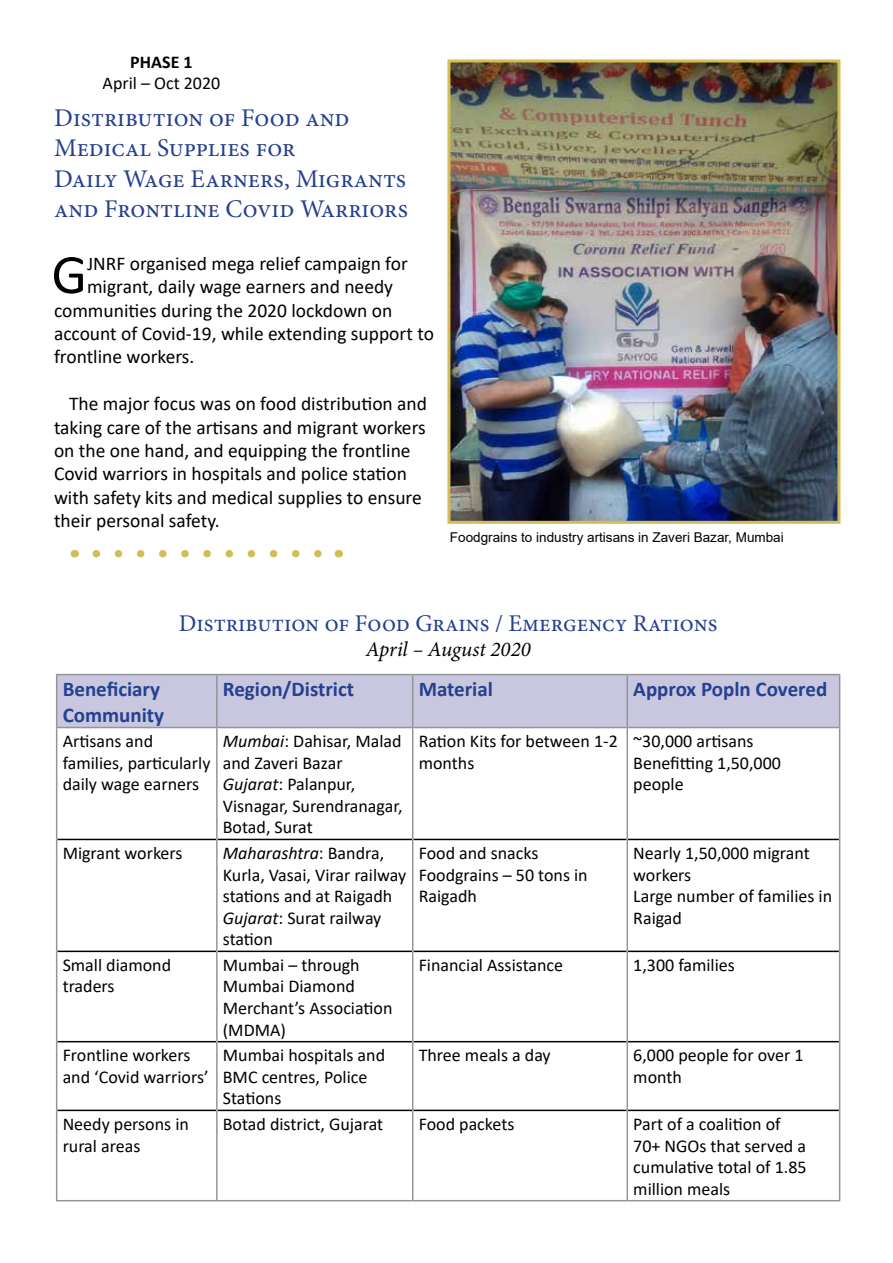
<style>
.page{position:relative;width:893px;height:1263px;background:#fff}
.page>*{position:absolute;margin:0;border:0;box-sizing:border-box;transform-origin:0 0}
.t1{font:56.4px "Calibri";color:#000}
.t2{font:25.5px/30.6px "Minion Pro";color:#25408f}
.t3{font:24px "Minion Pro";color:#25408f}
.t4{font:700 21px/25.2px "Calibri";color:#25408f}
.t5{font:italic 21px "Minion Pro";letter-spacing:-.005em;color:#000}
.t6{font:19.5px/23.4px "Calibri";color:#000}
.t7{font:18px/21.6px "Calibri";color:#000}
.t8{font:700 18px "Calibri";color:#000}
.t9{font:13.5px "Arial";color:#000}
.s1{font-style:italic}
</style>
<div class="page">
<img style="left:451px;top:63px;width:385px;height:457px">
<div style="left:447px;top:59px;width:393px;height:465px;border:3px solid #d2bd56"></div>
<div style="left:57px;top:675px;width:782px;height:52px;background:#c8c7df"></div>
<hr style="left:57px;top:839px;width:159px;height:1px;background:#000">
<hr style="left:218px;top:839px;width:194px;height:1px;background:#000">
<hr style="left:413px;top:839px;width:213px;height:1px;background:#000">
<hr style="left:628px;top:839px;width:211px;height:1px;background:#000">
<hr style="left:57px;top:950px;width:159px;height:2px;background:#000">
<hr style="left:218px;top:950px;width:194px;height:2px;background:#000">
<hr style="left:413px;top:950px;width:213px;height:2px;background:#000">
<hr style="left:628px;top:950px;width:211px;height:2px;background:#000">
<hr style="left:57px;top:1041px;width:159px;height:1px;background:#000">
<hr style="left:218px;top:1041px;width:194px;height:1px;background:#000">
<hr style="left:413px;top:1041px;width:213px;height:1px;background:#000">
<hr style="left:628px;top:1041px;width:211px;height:1px;background:#000">
<hr style="left:57px;top:1109px;width:159px;height:2px;background:#000">
<hr style="left:218px;top:1109px;width:194px;height:2px;background:#000">
<hr style="left:413px;top:1109px;width:213px;height:2px;background:#000">
<hr style="left:628px;top:1109px;width:211px;height:2px;background:#000">
<hr style="left:56px;top:728px;width:1px;height:111px;background:#939598">
<hr style="left:216px;top:728px;width:2px;height:111px;background:#939598">
<hr style="left:412px;top:728px;width:1px;height:111px;background:#939598">
<hr style="left:626px;top:728px;width:2px;height:111px;background:#939598">
<hr style="left:839px;top:728px;width:1px;height:111px;background:#939598">
<hr style="left:56px;top:839px;width:1px;height:112px;background:#939598">
<hr style="left:216px;top:839px;width:2px;height:112px;background:#939598">
<hr style="left:412px;top:839px;width:1px;height:112px;background:#939598">
<hr style="left:626px;top:839px;width:2px;height:112px;background:#939598">
<hr style="left:839px;top:839px;width:1px;height:112px;background:#939598">
<hr style="left:56px;top:951px;width:1px;height:91px;background:#939598">
<hr style="left:216px;top:951px;width:2px;height:91px;background:#939598">
<hr style="left:412px;top:951px;width:1px;height:91px;background:#939598">
<hr style="left:626px;top:951px;width:2px;height:91px;background:#939598">
<hr style="left:839px;top:951px;width:1px;height:91px;background:#939598">
<hr style="left:56px;top:1042px;width:1px;height:68px;background:#939598">
<hr style="left:216px;top:1042px;width:2px;height:68px;background:#939598">
<hr style="left:412px;top:1042px;width:1px;height:68px;background:#939598">
<hr style="left:626px;top:1042px;width:2px;height:68px;background:#939598">
<hr style="left:839px;top:1042px;width:1px;height:68px;background:#939598">
<hr style="left:56px;top:1110px;width:1px;height:90px;background:#939598">
<hr style="left:216px;top:1110px;width:2px;height:90px;background:#939598">
<hr style="left:412px;top:1110px;width:1px;height:90px;background:#939598">
<hr style="left:626px;top:1110px;width:2px;height:90px;background:#939598">
<hr style="left:839px;top:1110px;width:1px;height:90px;background:#939598">
<hr style="left:56px;top:1200px;width:161px;height:1px;background:#939598">
<hr style="left:217px;top:1200px;width:196px;height:1px;background:#939598">
<hr style="left:413px;top:1200px;width:214px;height:1px;background:#939598">
<hr style="left:627px;top:1200px;width:213px;height:1px;background:#939598">
<hr style="left:56px;top:674px;width:161px;height:1px;background:#939598">
<hr style="left:56px;top:675px;width:1px;height:52px;background:#939598">
<hr style="left:217px;top:674px;width:196px;height:1px;background:#939598">
<hr style="left:216px;top:675px;width:2px;height:52px;background:#939598">
<hr style="left:413px;top:674px;width:214px;height:1px;background:#939598">
<hr style="left:412px;top:675px;width:1px;height:52px;background:#939598">
<hr style="left:627px;top:674px;width:213px;height:1px;background:#939598">
<hr style="left:626px;top:675px;width:2px;height:52px;background:#939598">
<hr style="left:839px;top:675px;width:1px;height:52px;background:#939598">
<hr style="left:56px;top:727px;width:161px;height:1px;background:#939598">
<hr style="left:217px;top:727px;width:196px;height:1px;background:#939598">
<hr style="left:413px;top:727px;width:214px;height:1px;background:#939598">
<hr style="left:627px;top:727px;width:213px;height:1px;background:#939598">
<svg style="left:96px;top:550px;width:226px;height:7px"></svg>
<p class="t8" style="left:130px;top:49px;width:64px">PHASE 1</p>
<p class="t7" style="left:103px;top:72px;width:119px">April – Oct 2020</p>
<h2 class="t2" style="left:54px;top:102px;width:355px">Distribution of Food and<br>Medical Supplies for<br>Daily Wage Earners, Migrants and Frontline Covid Warriors</h2>
<h1 class="t1" style="left:51px;top:235px;width:37px">G</h1>
<p class="t6" style="left:87px;top:251px;width:322px">JNRF organised mega relief campaign for</p>
<p class="t6" style="left:87px;top:274px;width:308px">migrant, daily wage earners and needy</p>
<p class="t6" style="left:54px;top:298px;width:340px">communities during the 2020 lockdown on</p>
<p class="t6" style="left:54px;top:321px;width:381px">account of Covid-19, while extending support to</p>
<p class="t6" style="left:54px;top:345px;width:142px">frontline workers.</p>
<p class="t6" style="left:54px;top:391px;width:375px;text-indent:15px">The major focus was on food distribution and taking care of the artisans and migrant workers on the one hand, and equipping the frontline Covid warriors in hospitals and police station with safety kits and medical supplies to ensure their personal safety.</p>
<p class="t9" style="left:450px;top:528px;width:335px">Foodgrains to industry artisans in Zaveri Bazar, Mumbai</p>
<h3 class="t3" style="left:179px;top:607px;width:540px">Distribution of Food Grains / Emergency Rations</h3>
<p class="t5" style="left:366px;top:635px;width:166px">April – August 2020</p>
<p class="t4" style="left:63px;top:676px;width:103px">Beneficiary<br>Community</p>
<p class="t4" style="left:223px;top:676px;width:133px">Region/District</p>
<p class="t4" style="left:419px;top:676px;width:76px">Material</p>
<p class="t4" style="left:633px;top:676px;width:196px">Approx Popln Covered</p>
<p class="t7" style="left:63px;top:730px;width:149px">Artisans and families, particularly daily wage earners</p>
<p class="t7" style="left:223px;top:730px;width:181px"><span class="s1">Mumbai</span>: Dahisar, Malad and Zaveri Bazar<br><span class="s1">Gujarat</span>: Palanpur,<br>Visnagar, Surendranagar,<br>Botad, Surat</p>
<p class="t7" style="left:419px;top:730px;width:201px">Ration Kits for between 1-2 months</p>
<p class="t7" style="left:633px;top:730px;width:149px">~30,000 artisans<br>Benefitting 1,50,000 people</p>
<p class="t7" style="left:63px;top:842px;width:121px">Migrant workers</p>
<p class="t7" style="left:223px;top:842px;width:185px"><span class="s1">Maharashtra</span>: Bandra,<br>Kurla, Vasai, Virar railway stations and at Raigadh<br><span class="s1">Gujarat</span>: Surat railway station</p>
<p class="t7" style="left:419px;top:842px;width:170px">Food and snacks<br>Foodgrains – 50 tons in<br>Raigadh</p>
<p class="t7" style="left:633px;top:842px;width:200px">Nearly 1,50,000 migrant workers<br>Large number of families in<br>Raigad</p>
<p class="t7" style="left:63px;top:954px;width:110px">Small diamond traders</p>
<p class="t7" style="left:223px;top:954px;width:171px">Mumbai – through<br>Mumbai Diamond<br>Merchant’s Association (MDMA)</p>
<p class="t7" style="left:419px;top:954px;width:146px">Financial Assistance</p>
<p class="t7" style="left:633px;top:954px;width:103px">1,300 families</p>
<p class="t7" style="left:63px;top:1044px;width:147px">Frontline workers and ‘Covid warriors’</p>
<p class="t7" style="left:223px;top:1044px;width:164px">Mumbai hospitals and<br>BMC centres, Police<br>Stations</p>
<p class="t7" style="left:419px;top:1044px;width:134px">Three meals a day</p>
<p class="t7" style="left:633px;top:1044px;width:172px">6,000 people for over 1 month</p>
<p class="t7" style="left:63px;top:1113px;width:128px">Needy persons in rural areas</p>
<p class="t7" style="left:223px;top:1113px;width:162px">Botad district, Gujarat</p>
<p class="t7" style="left:419px;top:1113px;width:97px">Food packets</p>
<p class="t7" style="left:633px;top:1113px;width:175px">Part of a coalition of<br>70+ NGOs that served a cumulative total of 1.85 million meals</p>
</div>
